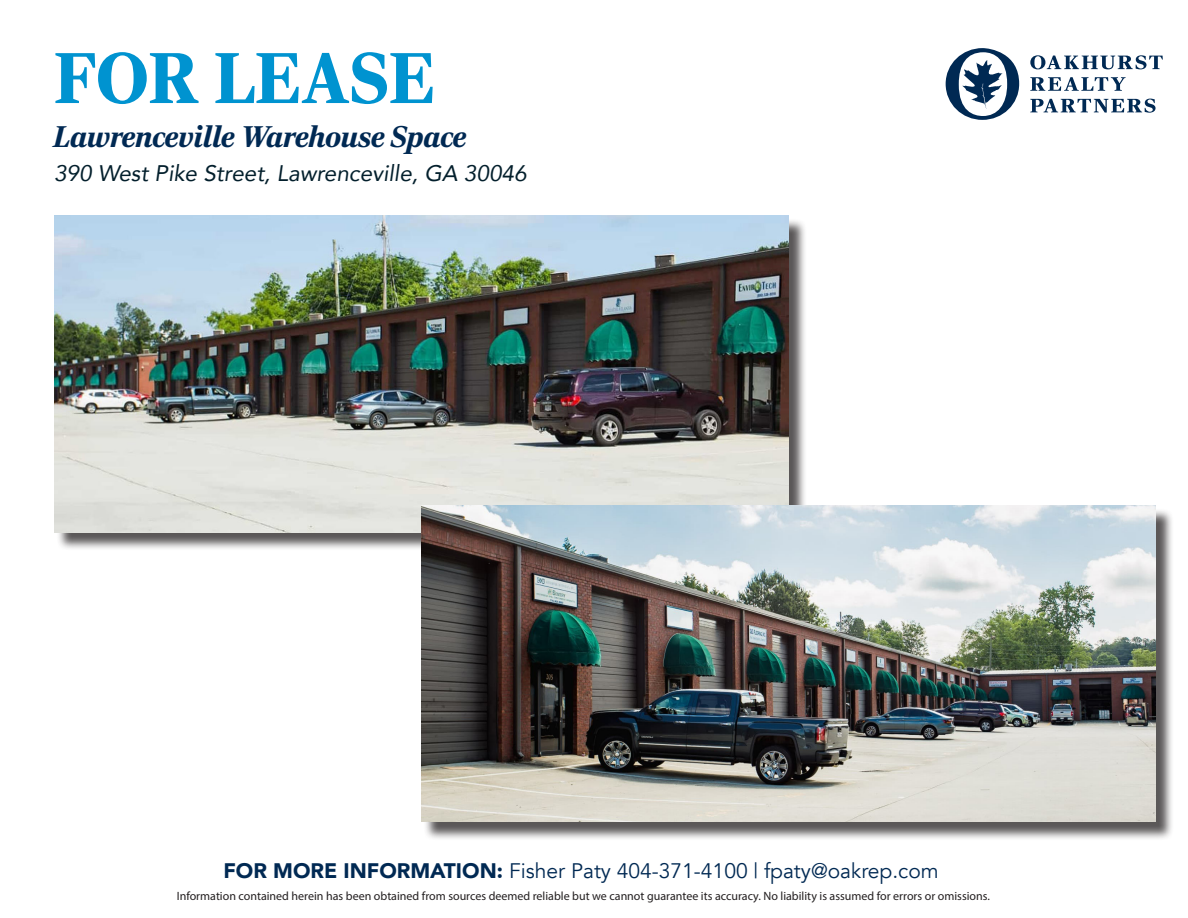
<style>
.page{position:relative;width:1188px;height:918px;background:#fff}
.page>*{position:absolute;margin:0;border:0;box-sizing:border-box;transform-origin:0 0}
.t1{font:900 72px "Rocky";color:#0093d0}
.t2{font:italic 900 30px "Rocky";color:#002953}
.t3{font:italic 22.5px "Avenir";color:#031f2c}
.t4{font:21px "Avenir";color:#002953}
.t5{font:12px "Myriad Pro";color:#231f20}
.s1{font-weight:900}
</style>
<div class="page">
<svg style="left:946px;top:48px;width:73px;height:72px"></svg>
<svg style="left:1030px;top:55px;width:133px;height:14px"></svg>
<svg style="left:1030px;top:77px;width:96px;height:14px"></svg>
<svg style="left:1030px;top:99px;width:126px;height:14px"></svg>
<div style="left:56px;top:218px;width:751px;height:333px;background:#231f20;opacity:.75"></div>
<img style="left:54px;top:216px;width:734px;height:316px">
<div style="left:423px;top:508px;width:751px;height:332px;background:#231f20;opacity:.75"></div>
<img style="left:421px;top:505px;width:735px;height:317px">
<p class="t1" style="left:54px;top:35px;width:383px">FOR LEASE</p>
<p class="t2" style="left:54px;top:119px;width:414px">Lawrenceville Warehouse Space</p>
<p class="t3" style="left:54px;top:159px;width:474px">390 West Pike Street, Lawrenceville, GA 30046</p>
<p class="t4" style="left:224px;top:858px;width:717px"><span class="s1">FOR MORE INFORMATION:</span> Fisher Paty 404-371-4100 | fpaty@oakrep.com</p>
<p class="t5" style="left:177px;top:889px;width:815px">Information contained herein has been obtained from sources deemed reliable but we cannot guarantee its accuracy. No liability is assumed for errors or omissions.</p>
</div>
